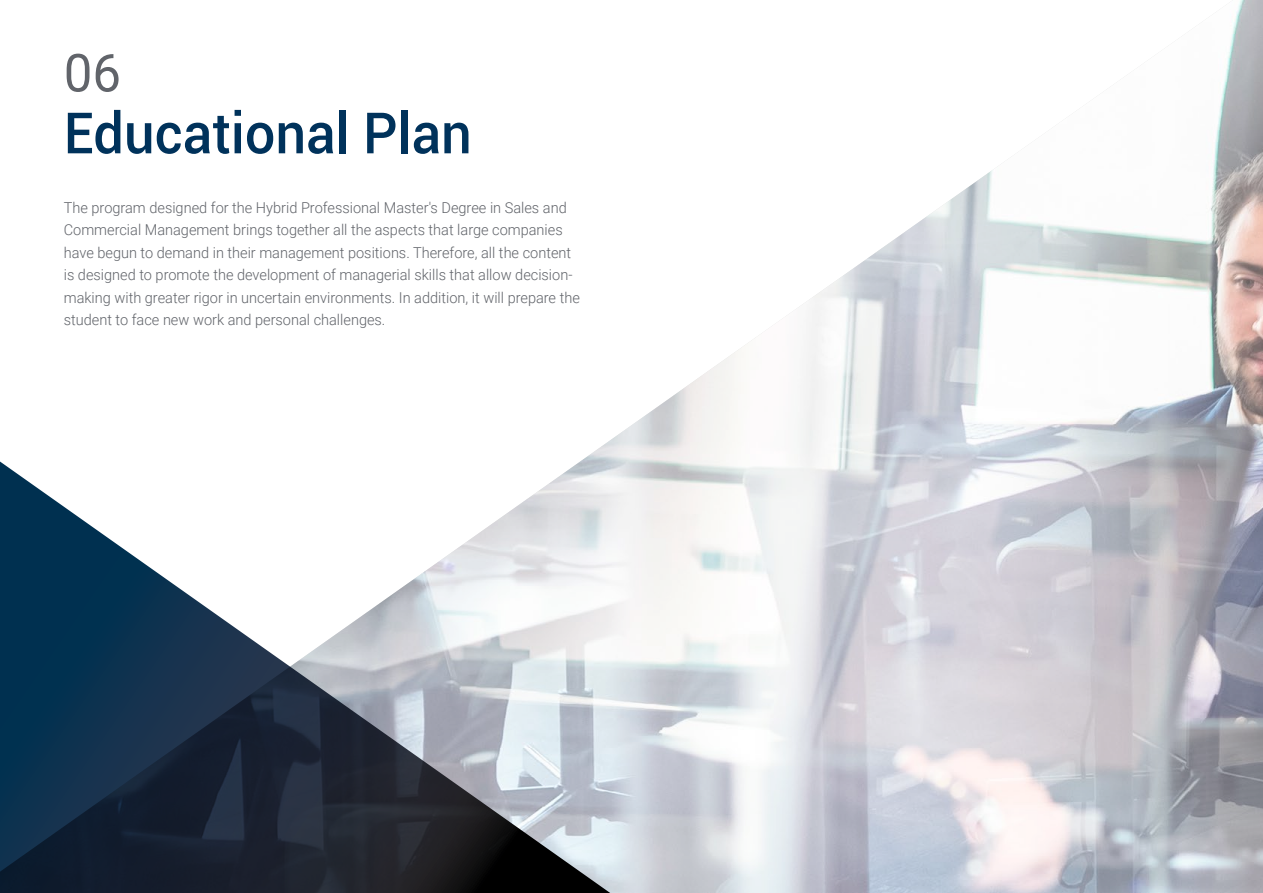
<style>
.page{position:relative;width:1263px;height:893px;background:#fff}
.page>*{position:absolute;margin:0;border:0;box-sizing:border-box;transform-origin:0 0}
.t1{font:500 57px "Roboto";color:#00325b;scale:.95 1}
.t2{font:52.5px "Roboto";color:#61646a}
.t3{font:300 15px/22.5px "Roboto";color:#61646a}
</style>
<div class="page">
<img style="left:602px;top:0;width:661px;height:893px">
<svg style="left:0;top:446px;width:640px;height:447px"></svg>
<h2 class="t2" style="left:64px;top:36px;width:59px">06</h2>
<h1 class="t1" style="left:64px;top:93px;width:431px">Educational Plan</h1>
<p class="t3" style="left:64px;top:195px;width:518px">The program designed for the Hybrid Professional Master's Degree in Sales and Commercial Management brings together all the aspects that large companies have begun to demand in their management positions. Therefore, all the content is designed to promote the development of managerial skills that allow decision&shy;making with greater rigor in uncertain environments. In addition, it will prepare the student to face new work and personal challenges.</p>
</div>
